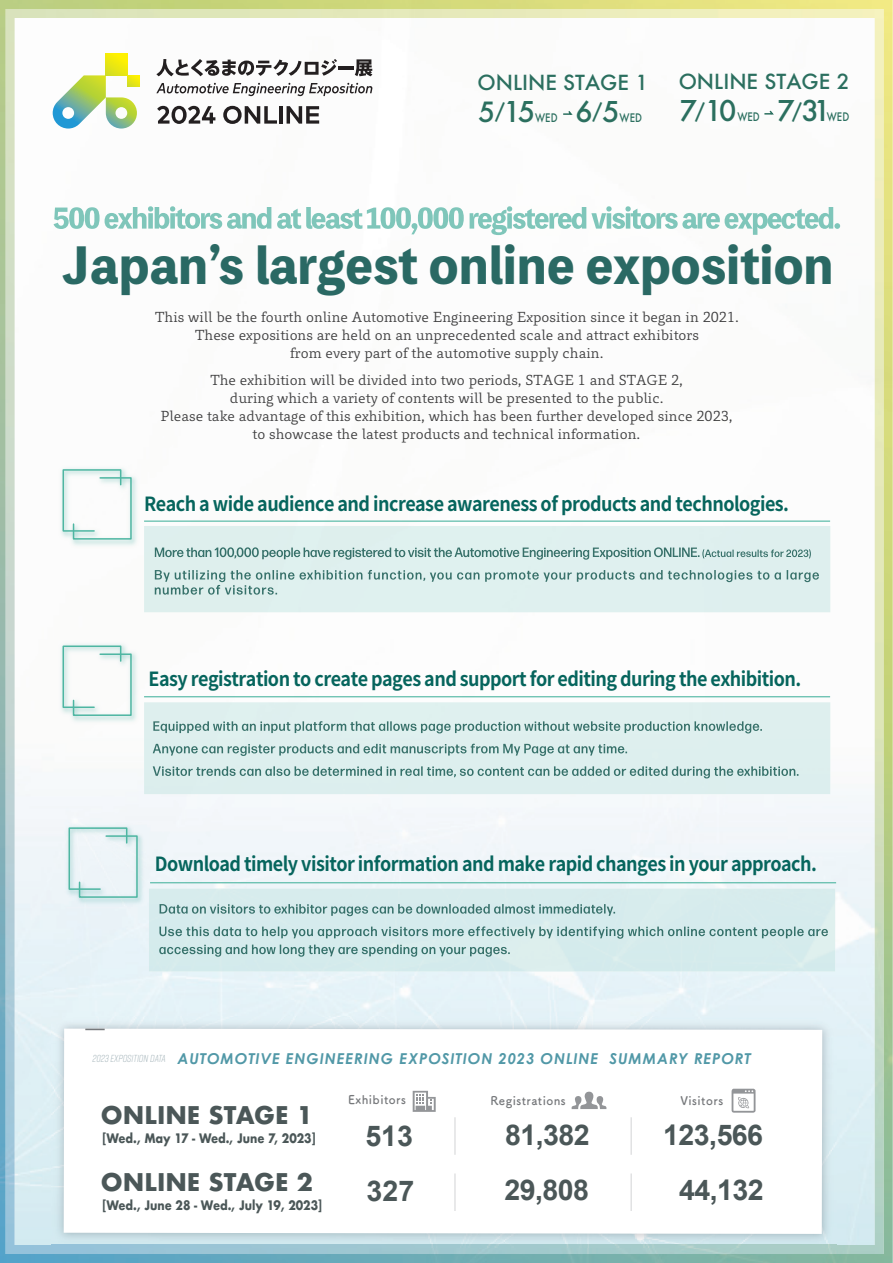
<style>
.page{position:relative;width:893px;height:1263px;background:#fff}
.page>*{position:absolute;margin:0;border:0;box-sizing:border-box;transform-origin:0 0}
.t1{font:800 48.3px "Toppan Bunkyu Midashi Gothic Std N";color:#2a6964}
.t2{font:700 28.65px "Arial";letter-spacing:-.02em;color:#4b5758}
.t3{font:500 27.9px "Futura";color:#2b6f5f}
.t4{font:700 23.7px "Futura";color:#4b5758}
.t5{font:500 20.25px "Futura";color:#2b6f5f}
.t6{font:700 19.5px "Source Han Sans";letter-spacing:-.03em;color:#06655d;scale:.92 1}
.t7{font:italic 700 15px "Century Gothic";letter-spacing:.06em;color:#5198a7}
.t8{font:13.5px/18px "Toppan Bunkyu Gothic Pr 6 N";color:#3e3e3f;text-align:center}
.t9{font:700 12.75px "Futura";color:#4b5758;scale:.86 1}
.t10{font:12px "Tsuku A Rd Gothic Std B";letter-spacing:.04em;color:#76787b}
.t11{font:500 11.4px "Futura";color:#2b6f5f;scale:.83 1}
.s1{font-size:27.15px}
.s2{font-size:19.05px}
.s3{font-family:"Rift Soft";font-weight:300;font-size:10.2px;color:#9daeb4}
</style>
<div class="page">
<img style="left:0;top:0;width:893px;height:1263px">
<div style="left:144px;top:526px;width:686px;height:86px;background:#dff0ef"></div>
<img style="left:58px;top:465px;width:82px;height:84px">
<svg style="left:62px;top:468px;width:70px;height:72px"></svg>
<hr style="left:144px;top:521px;width:686px;height:1px;background:#4eb6a2">
<img style="left:155px;top:547px;width:545px;height:13px">
<img style="left:702px;top:549px;width:109px;height:9px">
<img style="left:155px;top:570px;width:666px;height:12px">
<img style="left:155px;top:585px;width:122px;height:10px">
<div style="left:144px;top:702px;width:686px;height:92px;background:#ddefee"></div>
<img style="left:58px;top:641px;width:82px;height:84px">
<svg style="left:62px;top:645px;width:70px;height:72px"></svg>
<hr style="left:144px;top:696px;width:686px;height:1px;background:#4eb6a2">
<img style="left:153px;top:721px;width:610px;height:12px">
<img style="left:153px;top:744px;width:475px;height:12px">
<img style="left:153px;top:766px;width:645px;height:12px">
<svg style="left:763px;top:109px;width:12px;height:6px"></svg>
<svg style="left:562px;top:109px;width:12px;height:7px"></svg>
<img style="left:54px;top:206px;width:786px;height:29px">
<img style="left:52px;top:1016px;width:784px;height:232px">
<svg style="left:64px;top:1028px;width:758px;height:206px"></svg>
<svg style="left:85px;top:1029px;width:20px;height:1px"></svg>
<svg style="left:413px;top:1091px;width:23px;height:21px"></svg>
<svg style="left:572px;top:1091px;width:34px;height:18px"></svg>
<svg style="left:732px;top:1089px;width:23px;height:24px"></svg>
<hr style="left:455px;top:1173px;width:1px;height:38px;background:#d2d3d5">
<hr style="left:631px;top:1173px;width:1px;height:38px;background:#d2d3d5">
<hr style="left:455px;top:1117px;width:1px;height:38px;background:#d2d3d5">
<hr style="left:631px;top:1117px;width:1px;height:38px;background:#d2d3d5">
<div style="left:149px;top:888px;width:686px;height:83px;background:#d6ebed"></div>
<img style="left:64px;top:823px;width:83px;height:84px">
<svg style="left:68px;top:827px;width:70px;height:71px"></svg>
<hr style="left:150px;top:882px;width:686px;height:1px;background:#4eb6a2">
<img style="left:160px;top:904px;width:456px;height:12px">
<img style="left:159px;top:926px;width:670px;height:13px">
<img style="left:159px;top:944px;width:351px;height:13px">
<svg style="left:157px;top:106px;width:58px;height:18px"></svg>
<svg style="left:223px;top:106px;width:54px;height:18px"></svg>
<hr style="left:279px;top:106px;width:4px;height:18px;background:#231f20">
<svg style="left:287px;top:106px;width:32px;height:18px"></svg>
<svg style="left:156px;top:83px;width:217px;height:13px"></svg>
<svg style="left:156px;top:59px;width:181px;height:17px"></svg>
<hr style="left:338px;top:66px;width:16px;height:3px;background:#231f20">
<svg style="left:355px;top:59px;width:17px;height:17px"></svg>
<div style="left:106px;top:53px;width:22px;height:22px;background:linear-gradient(to bottom,#fff200,#e1e319)"></div>
<svg style="left:53px;top:75px;width:86px;height:54px"></svg>
<h3 class="t5" style="left:477px;top:68px;width:172px">ONLINE STAGE 1</h3>
<h3 class="t3" style="left:478px;top:92px;width:58px"><span class="s1">5</span><span class="s2">/</span>15</h3>
<p class="t11" style="left:535px;top:110px;width:28px">WED</p>
<h3 class="t3" style="left:575px;top:92px;width:46px">6<span class="s2">/</span>5</h3>
<p class="t11" style="left:620px;top:110px;width:28px">WED</p>
<h3 class="t5" style="left:679px;top:67px;width:172px">ONLINE STAGE 2</h3>
<h3 class="t3" style="left:680px;top:92px;width:58px">7<span class="s2">/</span>10</h3>
<h3 class="t3" style="left:778px;top:92px;width:55px">7<span class="s2">/</span>31</h3>
<p class="t11" style="left:737px;top:109px;width:28px">WED</p>
<p class="t11" style="left:827px;top:109px;width:28px">WED</p>
<h1 class="t1" style="left:65px;top:228px;width:771px">Japanʼs largest online exposition</h1>
<p class="t8" style="left:155px;top:308px;width:585px">This will be the fourth online Automotive Engineering Exposition since it began in 2021.<br>These expositions are held on an unprecedented scale and attract exhibitors<br>from every part of the automotive supply chain.</p>
<p class="t8" style="left:160px;top:371px;width:574px">The exhibition will be divided into two periods, STAGE 1 and STAGE 2,<br>during which a variety of contents will be presented to the public.<br>Please take advantage of this exhibition, which has been further developed since 2023, to showcase the latest products and technical information.</p>
<h3 class="t6" style="left:144px;top:493px;width:703px">Reach a wide audience and increase awareness of products and technologies.</h3>
<h3 class="t6" style="left:149px;top:668px;width:711px">Easy registration to create pages and support for editing during the exhibition.</h3>
<h3 class="t6" style="left:155px;top:853px;width:721px">Download timely visitor information and make rapid changes in your approach.</h3>
<p class="t7" style="left:92px;top:1047px;width:660px"><span class="s3">2023EXPOSITION DATA</span> AUTOMOTIVE ENGINEERING EXPOSITION 2023 ONLINE SUMMARY REPORT</p>
<p class="t10" style="left:348px;top:1091px;width:59px">Exhibitors</p>
<p class="t10" style="left:490px;top:1091px;width:77px">Registrations</p>
<p class="t10" style="left:680px;top:1091px;width:44px">Visitors</p>
<h3 class="t4" style="left:101px;top:1098px;width:213px">ONLINE STAGE 1</h3>
<p class="t9" style="left:102px;top:1128px;width:250px">[Wed., May 17 - Wed., June 7, 2023]</p>
<h2 class="t2" style="left:365px;top:1117px;width:49px">513</h2>
<h2 class="t2" style="left:505px;top:1116px;width:86px">81,382</h2>
<h2 class="t2" style="left:663px;top:1116px;width:101px">123,566</h2>
<h3 class="t4" style="left:101px;top:1165px;width:213px">ONLINE STAGE 2</h3>
<p class="t9" style="left:102px;top:1195px;width:257px">[Wed., June 28 - Wed., July 19, 2023]</p>
<h2 class="t2" style="left:367px;top:1172px;width:49px">327</h2>
<h2 class="t2" style="left:505px;top:1171px;width:86px">29,808</h2>
<h2 class="t2" style="left:679px;top:1171px;width:86px">44,132</h2>
</div>
